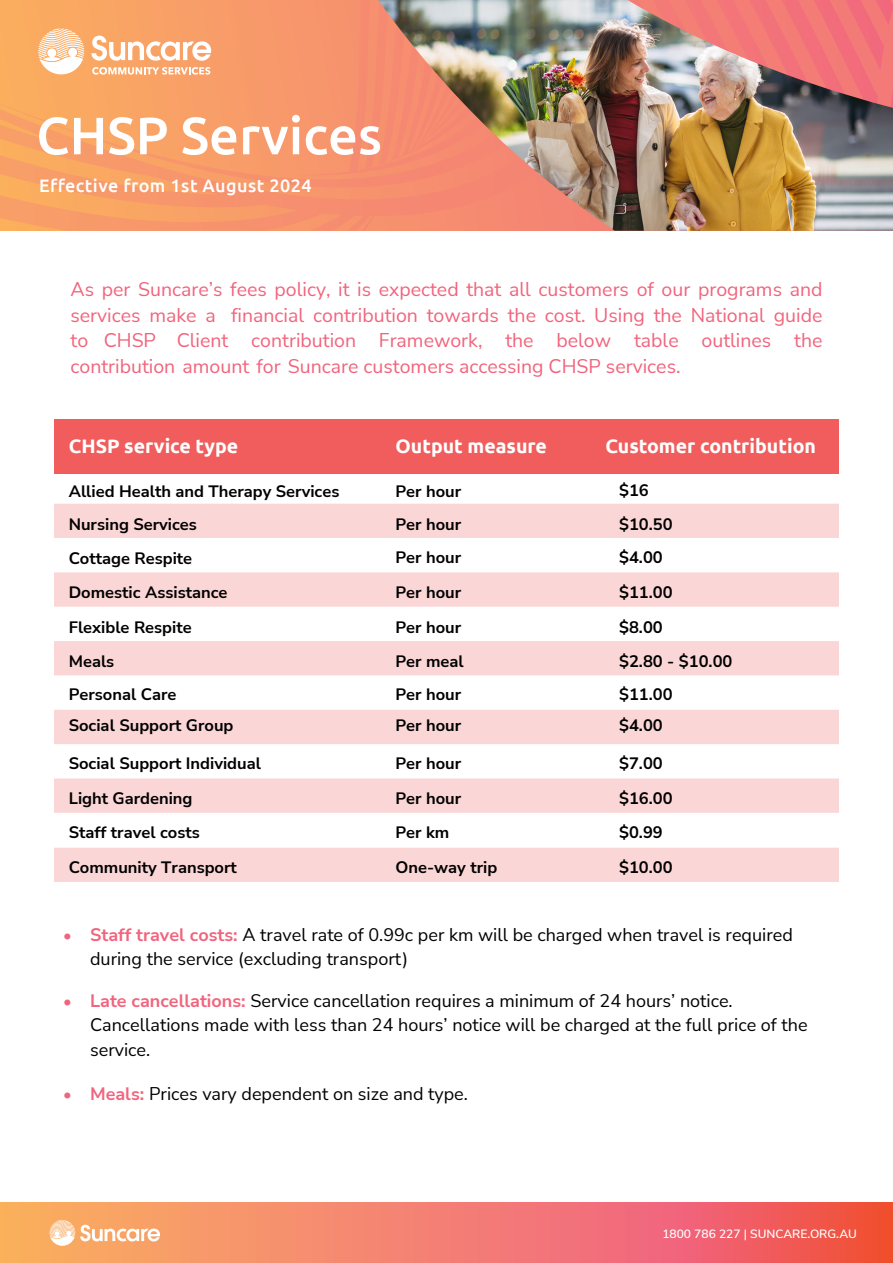
<style>
.page{position:relative;width:893px;height:1263px;background:#fff}
.page>*{position:absolute;margin:0;border:0;box-sizing:border-box;transform-origin:0 0}
.t1{font:500 52.5px "Ubuntu";color:#fff}
.t2{font:19.5px/25.5px "Nunito Sans";color:#f1647d;text-align:justify}
.t3{font:700 19.5px "Ubuntu";color:#fff}
.t4{font:18px/24.6px "Nunito Sans";color:#000101}
.t5{font:18px/24.6px "Nunito Sans";color:#000}
.t6{font:500 18px "Ubuntu";letter-spacing:.025em;color:#fff}
.t7{font:700 16.5px/33.5px "Nunito Sans";color:#000}
.t8{font:600 12px "Nunito Sans";color:#fff}
.s1{font-weight:700;font-size:16.5px;color:#f1647d}
.s2{font-weight:700;color:#f1647d}
</style>
<div class="page">
<svg style="left:0;top:188px;width:378px;height:43px;background:#f79a69"></svg>
<svg style="left:0;top:0;width:378px;height:188px;background:#f79d67"></svg>
<img style="left:378px;top:0;width:515px;height:231px">
<svg style="left:38px;top:29px;width:46px;height:45px"></svg>
<svg style="left:91px;top:36px;width:120px;height:25px"></svg>
<svg style="left:92px;top:67px;width:118px;height:8px"></svg>
<svg style="left:0;top:1202px;width:893px;height:61px;background:#f37c69"></svg>
<svg style="left:49px;top:1220px;width:111px;height:26px"></svg>
<div style="left:54px;top:848px;width:785px;height:34px;background:#fbd6d6"></div>
<div style="left:54px;top:419px;width:785px;height:54px;background:#f15d5d"></div>
<div style="left:54px;top:504px;width:785px;height:34px;background:#fbd6d6"></div>
<div style="left:54px;top:572px;width:785px;height:35px;background:#fbd6d6"></div>
<div style="left:54px;top:641px;width:785px;height:34px;background:#fbd6d6"></div>
<div style="left:54px;top:710px;width:785px;height:34px;background:#fbd6d6"></div>
<div style="left:54px;top:778px;width:785px;height:35px;background:#fbd6d6"></div>
<h1 class="t1" style="left:36px;top:102px;width:347px">CHSP Services</h1>
<p class="t6" style="left:39px;top:174px;width:274px">Effective from 1st August 2024</p>
<p class="t2" style="left:71px;top:276px;width:753px">As per Suncare’s fees policy, it is expected that all customers of our programs and services make a financial contribution towards the cost. Using the National guide to CHSP Client contribution Framework, the below table outlines the contribution amount for Suncare customers accessing CHSP services.</p>
<p class="t3" style="left:69px;top:434px;width:171px">CHSP service type</p>
<p class="t3" style="left:395px;top:434px;width:153px">Output measure</p>
<p class="t3" style="left:605px;top:434px;width:212px">Customer contribution</p>
<p class="t7" style="left:69px;top:473px;width:272px">Allied Health and Therapy Services<br>Nursing Services<br>Cottage Respite</p>
<p class="t7" style="left:69px;top:575px;width:160px;line-height:35px">Domestic Assistance<br>Flexible Respite</p>
<p class="t7" style="left:69px;top:644px;width:109px">Meals<br>Personal Care</p>
<p class="t7" style="left:69px;top:708px;width:166px">Social Support Group</p>
<p class="t7" style="left:69px;top:746px;width:194px">Social Support Individual</p>
<p class="t7" style="left:619px;top:473px;width:55px">$16 $10.50 $4.00</p>
<p class="t7" style="left:619px;top:574px;width:55px;line-height:35px">$11.00 $8.00</p>
<p class="t7" style="left:619px;top:644px;width:115px">$2.80 - $10.00 $11.00</p>
<p class="t7" style="left:619px;top:708px;width:45px">$4.00</p>
<p class="t7" style="left:619px;top:746px;width:45px">$7.00</p>
<p class="t7" style="left:395px;top:473px;width:67px;text-align:justify">Per hour Per hour Per hour</p>
<p class="t7" style="left:395px;top:574px;width:67px;line-height:35px">Per hour<br>Per hour</p>
<p class="t7" style="left:395px;top:644px;width:70px">Per meal<br>Per hour</p>
<p class="t7" style="left:395px;top:708px;width:67px">Per hour</p>
<p class="t7" style="left:395px;top:746px;width:67px">Per hour</p>
<p class="t7" style="left:69px;top:780px;width:125px">Light Gardening</p>
<p class="t7" style="left:395px;top:780px;width:67px">Per hour</p>
<p class="t7" style="left:619px;top:780px;width:55px">$16.00</p>
<p class="t7" style="left:69px;top:814px;width:133px">Staff travel costs</p>
<p class="t7" style="left:395px;top:814px;width:55px">Per km</p>
<p class="t7" style="left:619px;top:814px;width:45px">$0.99</p>
<p class="t7" style="left:69px;top:849px;width:170px">Community Transport</p>
<p class="t7" style="left:395px;top:849px;width:103px">One-way trip</p>
<p class="t7" style="left:619px;top:849px;width:55px">$10.00</p>
<p class="t5" style="left:90px;top:921px;width:704px;text-indent:-27px"><span class="s1">•</span> <span class="s2">Staff travel costs:</span> A travel rate of 0.99c per km will be charged when travel is required during the service (excluding transport)</p>
<p class="t4" style="left:90px;top:987px;width:719px;text-indent:-27px"><span class="s1">•</span> <span class="s2">Late cancellations:</span> Service cancellation requires a minimum of 24 hours’ notice.<br>Cancellations made with less than 24 hours’ notice will be charged at the full price of the service.</p>
<p class="t4" style="left:63px;top:1080px;width:406px"><span class="s1">•</span> <span class="s2">Meals:</span> Prices vary dependent on size and type.</p>
<p class="t8" style="left:662px;top:1225px;width:196px">1800 786 227 | SUNCARE.ORG.AU</p>
</div>
